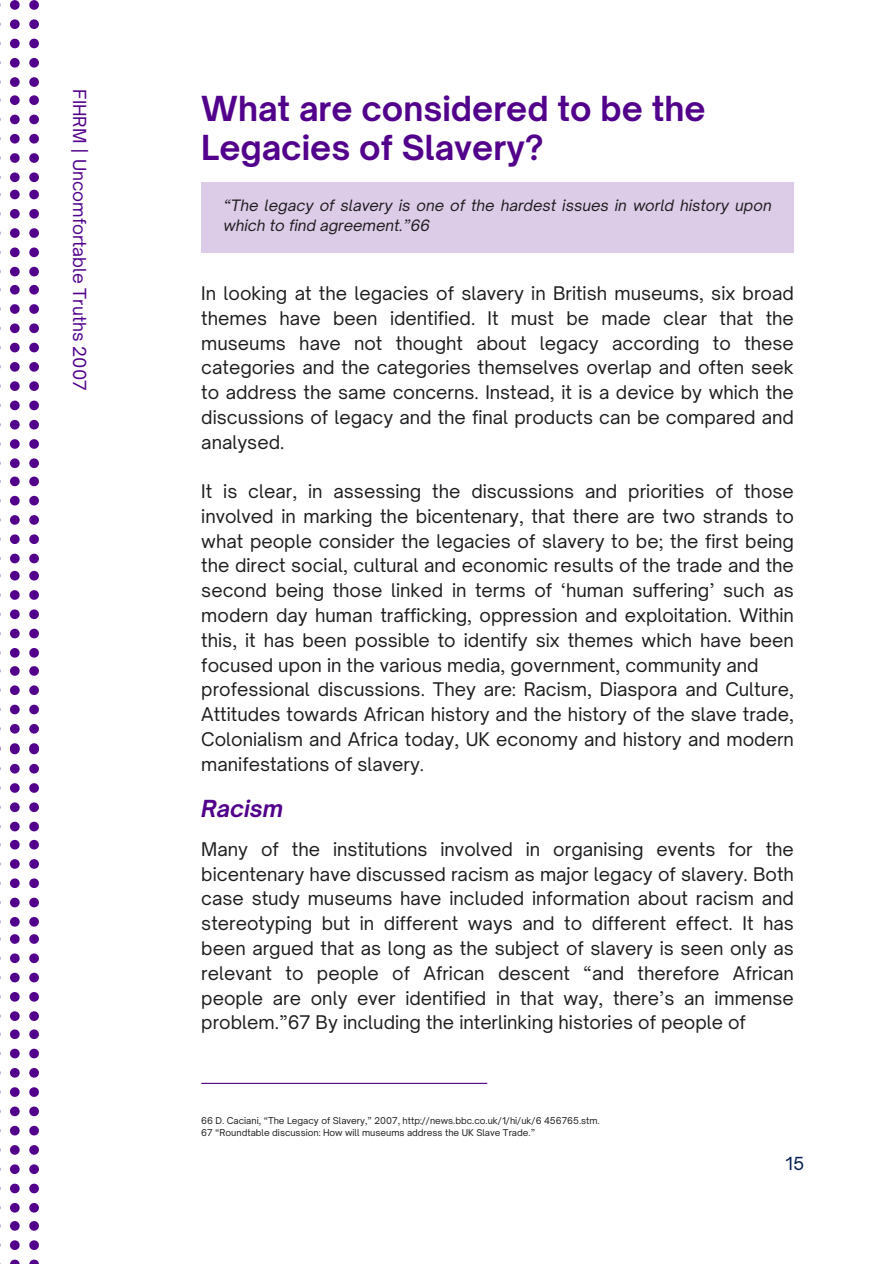
<style>
.page{position:relative;width:894px;height:1264px;background:#fff}
.page>*{position:absolute;margin:0;border:0;box-sizing:border-box;transform-origin:0 0}
.t1{font:700 33px/39.3px "Open Sauce One";color:#52008b}
.t2{font:italic 700 22.5px "Open Sauce One";color:#52008b}
.t3{font:18px/24.8px "Open Sauce One";color:#1e1c1f;text-align:justify}
.t4{font:17.25px "Open Sauce One";color:#52008b}
.t5{font:17.25px "Open Sauce One";color:#011c50}
.t6{font:italic 15px/20.2px "Open Sauce One";color:#1e1c1f}
.t7{font:9px "Open Sauce One";color:#1e1c1f}
</style>
<div class="page">
<svg style="left:10px;top:0;width:10px;height:10px"></svg>
<svg style="left:10px;top:19px;width:10px;height:10px"></svg>
<svg style="left:10px;top:39px;width:10px;height:9px"></svg>
<svg style="left:10px;top:58px;width:10px;height:10px"></svg>
<svg style="left:10px;top:77px;width:10px;height:10px"></svg>
<svg style="left:29px;top:0;width:10px;height:10px"></svg>
<svg style="left:29px;top:19px;width:10px;height:10px"></svg>
<svg style="left:29px;top:39px;width:10px;height:9px"></svg>
<svg style="left:29px;top:58px;width:10px;height:10px"></svg>
<svg style="left:29px;top:77px;width:10px;height:10px"></svg>
<svg style="left:10px;top:95px;width:10px;height:10px"></svg>
<svg style="left:10px;top:115px;width:10px;height:9px"></svg>
<svg style="left:10px;top:134px;width:10px;height:9px"></svg>
<svg style="left:10px;top:153px;width:10px;height:10px"></svg>
<svg style="left:10px;top:172px;width:10px;height:10px"></svg>
<svg style="left:29px;top:95px;width:10px;height:10px"></svg>
<svg style="left:29px;top:115px;width:10px;height:9px"></svg>
<svg style="left:29px;top:134px;width:10px;height:9px"></svg>
<svg style="left:29px;top:153px;width:10px;height:10px"></svg>
<svg style="left:29px;top:172px;width:10px;height:10px"></svg>
<svg style="left:10px;top:190px;width:10px;height:9px"></svg>
<svg style="left:10px;top:209px;width:10px;height:9px"></svg>
<svg style="left:10px;top:228px;width:10px;height:10px"></svg>
<svg style="left:10px;top:247px;width:10px;height:10px"></svg>
<svg style="left:10px;top:267px;width:10px;height:9px"></svg>
<svg style="left:29px;top:190px;width:10px;height:9px"></svg>
<svg style="left:29px;top:209px;width:10px;height:9px"></svg>
<svg style="left:29px;top:228px;width:10px;height:10px"></svg>
<svg style="left:29px;top:247px;width:10px;height:10px"></svg>
<svg style="left:29px;top:267px;width:10px;height:9px"></svg>
<svg style="left:10px;top:285px;width:10px;height:9px"></svg>
<svg style="left:10px;top:304px;width:10px;height:10px"></svg>
<svg style="left:10px;top:323px;width:10px;height:10px"></svg>
<svg style="left:10px;top:343px;width:10px;height:9px"></svg>
<svg style="left:10px;top:362px;width:10px;height:10px"></svg>
<svg style="left:29px;top:285px;width:10px;height:9px"></svg>
<svg style="left:29px;top:304px;width:10px;height:10px"></svg>
<svg style="left:29px;top:323px;width:10px;height:10px"></svg>
<svg style="left:29px;top:343px;width:10px;height:9px"></svg>
<svg style="left:29px;top:362px;width:10px;height:10px"></svg>
<svg style="left:10px;top:381px;width:10px;height:10px"></svg>
<svg style="left:10px;top:400px;width:10px;height:10px"></svg>
<svg style="left:10px;top:420px;width:10px;height:9px"></svg>
<svg style="left:10px;top:439px;width:10px;height:10px"></svg>
<svg style="left:10px;top:458px;width:10px;height:10px"></svg>
<svg style="left:29px;top:381px;width:10px;height:10px"></svg>
<svg style="left:29px;top:400px;width:10px;height:10px"></svg>
<svg style="left:29px;top:420px;width:10px;height:9px"></svg>
<svg style="left:29px;top:439px;width:10px;height:10px"></svg>
<svg style="left:29px;top:458px;width:10px;height:10px"></svg>
<svg style="left:10px;top:476px;width:10px;height:10px"></svg>
<svg style="left:10px;top:496px;width:10px;height:9px"></svg>
<svg style="left:10px;top:515px;width:10px;height:10px"></svg>
<svg style="left:10px;top:534px;width:10px;height:10px"></svg>
<svg style="left:10px;top:553px;width:10px;height:10px"></svg>
<svg style="left:29px;top:476px;width:10px;height:10px"></svg>
<svg style="left:29px;top:496px;width:10px;height:9px"></svg>
<svg style="left:29px;top:515px;width:10px;height:9px"></svg>
<svg style="left:29px;top:534px;width:10px;height:10px"></svg>
<svg style="left:29px;top:553px;width:10px;height:10px"></svg>
<svg style="left:10px;top:571px;width:10px;height:9px"></svg>
<svg style="left:10px;top:590px;width:10px;height:9px"></svg>
<svg style="left:10px;top:609px;width:10px;height:10px"></svg>
<svg style="left:10px;top:628px;width:10px;height:10px"></svg>
<svg style="left:10px;top:648px;width:10px;height:9px"></svg>
<svg style="left:29px;top:571px;width:10px;height:9px"></svg>
<svg style="left:29px;top:590px;width:10px;height:9px"></svg>
<svg style="left:29px;top:609px;width:10px;height:10px"></svg>
<svg style="left:29px;top:628px;width:10px;height:10px"></svg>
<svg style="left:29px;top:648px;width:10px;height:9px"></svg>
<svg style="left:10px;top:666px;width:10px;height:9px"></svg>
<svg style="left:10px;top:685px;width:10px;height:10px"></svg>
<svg style="left:10px;top:704px;width:10px;height:10px"></svg>
<svg style="left:10px;top:724px;width:10px;height:9px"></svg>
<svg style="left:29px;top:666px;width:10px;height:9px"></svg>
<svg style="left:29px;top:685px;width:10px;height:10px"></svg>
<svg style="left:29px;top:704px;width:10px;height:10px"></svg>
<svg style="left:29px;top:724px;width:10px;height:9px"></svg>
<svg style="left:10px;top:743px;width:10px;height:11px"></svg>
<svg style="left:10px;top:764px;width:10px;height:9px"></svg>
<svg style="left:10px;top:783px;width:10px;height:9px"></svg>
<svg style="left:10px;top:802px;width:10px;height:10px"></svg>
<svg style="left:10px;top:821px;width:10px;height:10px"></svg>
<svg style="left:29px;top:743px;width:10px;height:11px"></svg>
<svg style="left:29px;top:764px;width:10px;height:9px"></svg>
<svg style="left:29px;top:783px;width:10px;height:9px"></svg>
<svg style="left:29px;top:802px;width:10px;height:10px"></svg>
<svg style="left:29px;top:821px;width:10px;height:10px"></svg>
<svg style="left:10px;top:839px;width:10px;height:10px"></svg>
<svg style="left:10px;top:859px;width:10px;height:9px"></svg>
<svg style="left:10px;top:878px;width:10px;height:10px"></svg>
<svg style="left:10px;top:897px;width:10px;height:10px"></svg>
<svg style="left:10px;top:917px;width:10px;height:9px"></svg>
<svg style="left:29px;top:839px;width:10px;height:10px"></svg>
<svg style="left:29px;top:859px;width:10px;height:9px"></svg>
<svg style="left:29px;top:878px;width:10px;height:10px"></svg>
<svg style="left:29px;top:897px;width:10px;height:10px"></svg>
<svg style="left:29px;top:917px;width:10px;height:9px"></svg>
<svg style="left:10px;top:934px;width:10px;height:9px"></svg>
<svg style="left:10px;top:953px;width:10px;height:10px"></svg>
<svg style="left:10px;top:972px;width:10px;height:10px"></svg>
<svg style="left:10px;top:992px;width:10px;height:9px"></svg>
<svg style="left:10px;top:1011px;width:10px;height:9px"></svg>
<svg style="left:29px;top:934px;width:10px;height:9px"></svg>
<svg style="left:29px;top:953px;width:10px;height:10px"></svg>
<svg style="left:29px;top:972px;width:10px;height:10px"></svg>
<svg style="left:29px;top:992px;width:10px;height:9px"></svg>
<svg style="left:29px;top:1011px;width:10px;height:9px"></svg>
<svg style="left:10px;top:1029px;width:10px;height:10px"></svg>
<svg style="left:10px;top:1048px;width:10px;height:10px"></svg>
<svg style="left:10px;top:1068px;width:10px;height:9px"></svg>
<svg style="left:10px;top:1087px;width:10px;height:9px"></svg>
<svg style="left:10px;top:1106px;width:10px;height:10px"></svg>
<svg style="left:29px;top:1029px;width:10px;height:10px"></svg>
<svg style="left:29px;top:1048px;width:10px;height:10px"></svg>
<svg style="left:29px;top:1068px;width:10px;height:9px"></svg>
<svg style="left:29px;top:1087px;width:10px;height:9px"></svg>
<svg style="left:29px;top:1106px;width:10px;height:10px"></svg>
<svg style="left:10px;top:1125px;width:10px;height:10px"></svg>
<svg style="left:10px;top:1145px;width:10px;height:9px"></svg>
<svg style="left:10px;top:1164px;width:10px;height:9px"></svg>
<svg style="left:10px;top:1183px;width:10px;height:10px"></svg>
<svg style="left:10px;top:1203px;width:10px;height:9px"></svg>
<svg style="left:29px;top:1125px;width:10px;height:10px"></svg>
<svg style="left:29px;top:1145px;width:10px;height:9px"></svg>
<svg style="left:29px;top:1164px;width:10px;height:9px"></svg>
<svg style="left:29px;top:1183px;width:10px;height:10px"></svg>
<svg style="left:29px;top:1203px;width:10px;height:9px"></svg>
<svg style="left:10px;top:1221px;width:10px;height:9px"></svg>
<svg style="left:10px;top:1240px;width:10px;height:9px"></svg>
<svg style="left:10px;top:1259px;width:10px;height:4px"></svg>
<svg style="left:29px;top:1221px;width:10px;height:9px"></svg>
<svg style="left:29px;top:1240px;width:10px;height:9px"></svg>
<svg style="left:29px;top:1259px;width:10px;height:4px"></svg>
<hr style="left:201px;top:1082px;width:286px;height:1px;background:#52008b">
<div style="left:201px;top:182px;width:592px;height:71px;background:#dccce7"></div>
<h3 class="t4" style="left:90px;top:89px;width:303px;rotate:90deg">FIHRM | Uncomfortable Truths 2007</h3>
<h3 class="t1" style="left:201px;top:88px;width:505px">What are considered to be the<br>Legacies of Slavery?</h3>
<h2 class="t6" style="left:223px;top:195px;width:549px">“The legacy of slavery is one of the hardest issues in world history upon which to find agreement.”66</h2>
<p class="t3" style="left:201px;top:281px;width:594px">In looking at the legacies of slavery in British museums, six broad themes have been identified. It must be made clear that the museums have not thought about legacy according to these categories and the categories themselves overlap and often seek to address the same concerns. Instead, it is a device by which the discussions of legacy and the final products can be compared and analysed.</p>
<p class="t3" style="left:201px;top:479px;width:594px;text-align:left">It is clear, in assessing the discussions and priorities of those involved in marking the bicentenary, that there are two strands to what people consider the legacies of slavery to be; the first being the direct social, cultural and economic results of the trade and the second being those linked in terms of ‘human suffering’ such as modern day human trafficking, oppression and exploitation. Within this, it has been possible to identify six themes which have been focused upon in the various media, government, community and professional discussions. They are: Racism, Diaspora and Culture, Attitudes towards African history and the history of the slave trade, Colonialism and Africa today, UK economy and history and modern manifestations of slavery.</p>
<h3 class="t2" style="left:201px;top:794px;width:83px">Racism</h3>
<p class="t3" style="left:201px;top:836px;width:594px">Many of the institutions involved in organising events for the bicentenary have discussed racism as major legacy of slavery. Both case study museums have included information about racism and stereotyping but in different ways and to different effect. It has been argued that as long as the subject of slavery is seen only as relevant to people of African descent “and therefore African people are only ever identified in that way, there’s an immense problem.”67 By including the interlinking histories of people of</p>
<h4 class="t7" style="left:201px;top:1114px;width:400px">66 D. Caciani, “The Legacy of Slavery,” 2007, http://news.bbc.co.uk/1/hi/uk/6 456765.stm.</h4>
<h3 class="t7" style="left:201px;top:1126px;width:335px">67 “Roundtable discussion: How will museums address the UK Slave Trade.”</h3>
<h1 class="t5" style="left:785px;top:1152px;width:20px">15</h1>
</div>
